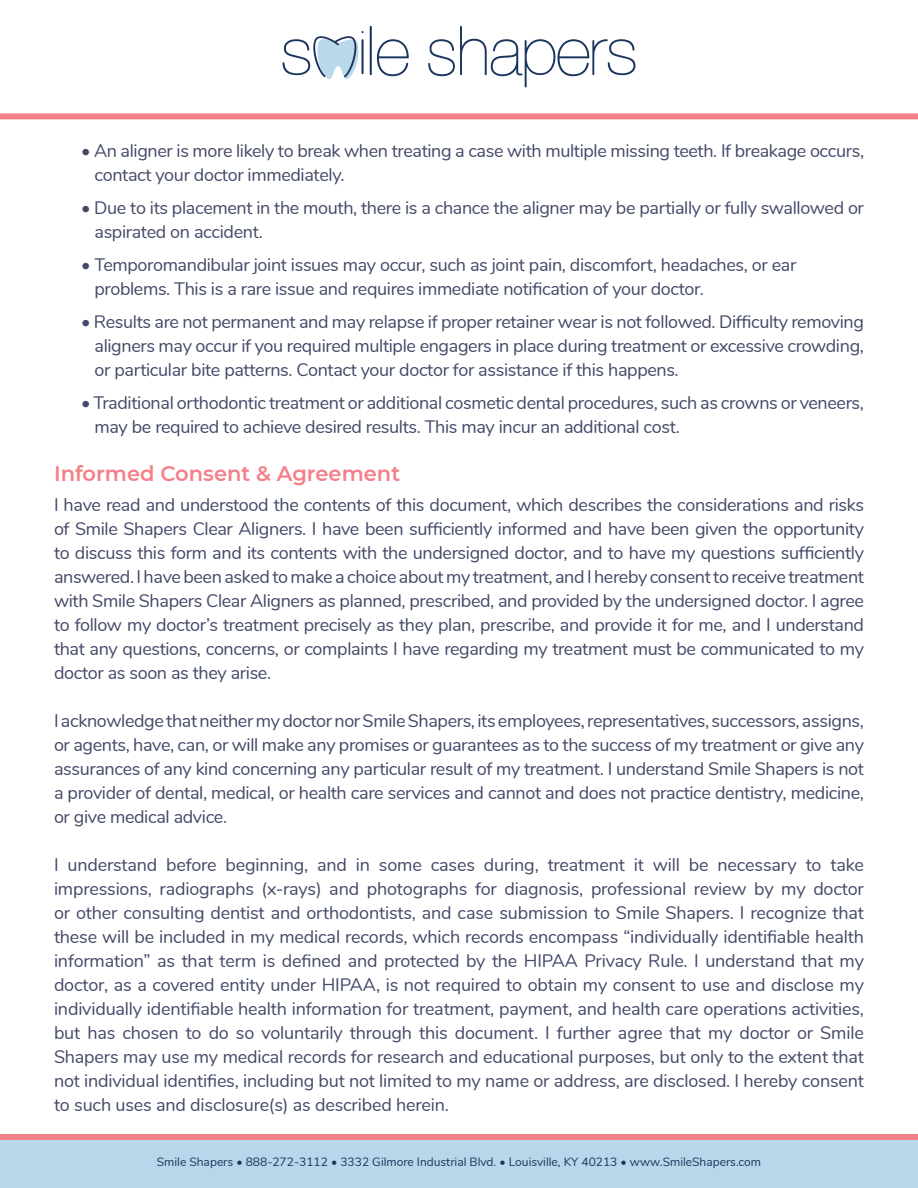
<style>
.page{position:relative;width:918px;height:1188px;background:#fff}
.page>*{position:absolute;margin:0;border:0;box-sizing:border-box;transform-origin:0 0}
.t1{font:600 21px "Montserrat";color:#f37f89}
.t2{font:18px/24px "Nunito";letter-spacing:-.02em;color:#434968}
.t3{font:12px "Nunito";color:#1b355e}
</style>
<div class="page">
<div style="left:0;top:113px;width:918px;height:6px;background:#f37f89"></div>
<svg style="left:428px;top:26px;width:207px;height:61px"></svg>
<svg style="left:370px;top:26px;width:39px;height:50px"></svg>
<svg style="left:283px;top:31px;width:81px;height:49px"></svg>
<div style="left:0;top:1135px;width:918px;height:53px;background:#b9d7ea"></div>
<div style="left:0;top:1134px;width:918px;height:6px;background:#f37f89"></div>
<p class="t2" style="left:94px;top:138px;width:771px;text-indent:-14px">• An aligner is more likely to break when treating a case with multiple missing teeth. If breakage occurs, contact your doctor immediately.</p>
<p class="t2" style="left:94px;top:195px;width:771px;text-indent:-14px">• Due to its placement in the mouth, there is a chance the aligner may be partially or fully swallowed or aspirated on accident.</p>
<p class="t2" style="left:94px;top:252px;width:703px;text-indent:-14px">• Temporomandibular joint issues may occur, such as joint pain, discomfort, headaches, or ear problems. This is a rare issue and requires immediate notification of your doctor.</p>
<p class="t2" style="left:94px;top:309px;width:771px;text-align:justify;text-indent:-14px">• Results are not permanent and may relapse if proper retainer wear is not followed. Difficulty removing aligners may occur if you required multiple engagers in place during treatment or excessive crowding, or particular bite patterns. Contact your doctor for assistance if this happens.</p>
<p class="t2" style="left:94px;top:390px;width:771px;text-indent:-14px">• Traditional orthodontic treatment or additional cosmetic dental procedures, such as crowns or veneers, may be required to achieve desired results. This may incur an additional cost.</p>
<p class="t1" style="left:54px;top:459px;width:348px">Informed Consent &amp; Agreement</p>
<p class="t2" style="left:54px;top:492px;width:812px;text-align:justify">I have read and understood the contents of this document, which describes the considerations and risks of Smile Shapers Clear Aligners. I have been sufficiently informed and have been given the opportunity to discuss this form and its contents with the undersigned doctor, and to have my questions sufficiently answered. I have been asked to make a choice about my treatment, and I hereby consent to receive treatment with Smile Shapers Clear Aligners as planned, prescribed, and provided by the undersigned doctor. I agree to follow my doctor’s treatment precisely as they plan, prescribe, and provide it for me, and I understand that any questions, concerns, or complaints I have regarding my treatment must be communicated to my doctor as soon as they arise.</p>
<p class="t2" style="left:54px;top:708px;width:812px;text-align:justify">I acknowledge that neither my doctor nor Smile Shapers, its employees, representatives, successors, assigns, or agents, have, can, or will make any promises or guarantees as to the success of my treatment or give any assurances of any kind concerning any particular result of my treatment. I understand Smile Shapers is not a provider of dental, medical, or health care services and cannot and does not practice dentistry, medicine, or give medical advice.</p>
<p class="t2" style="left:54px;top:852px;width:812px;text-align:justify">I understand before beginning, and in some cases during, treatment it will be necessary to take impressions, radiographs (x-rays) and photographs for diagnosis, professional review by my doctor or other consulting dentist and orthodontists, and case submission to Smile Shapers. I recognize that these will be included in my medical records, which records encompass “individually identifiable health information” as that term is defined and protected by the HIPAA Privacy Rule. I understand that my doctor, as a covered entity under HIPAA, is not required to obtain my consent to use and disclose my individually identifiable health information for treatment, payment, and health care operations activities, but has chosen to do so voluntarily through this document. I further agree that my doctor or Smile Shapers may use my medical records for research and educational purposes, but only to the extent that not individual identifies, including but not limited to my name or address, are disclosed. I hereby consent to such uses and disclosure(s) as described herein.</p>
<p class="t3" style="left:157px;top:1153px;width:606px">Smile Shapers • 888-272-3112 • 3332 Gilmore Industrial Blvd. • Louisville, KY 40213 • www.SmileShapers.com</p>
</div>
